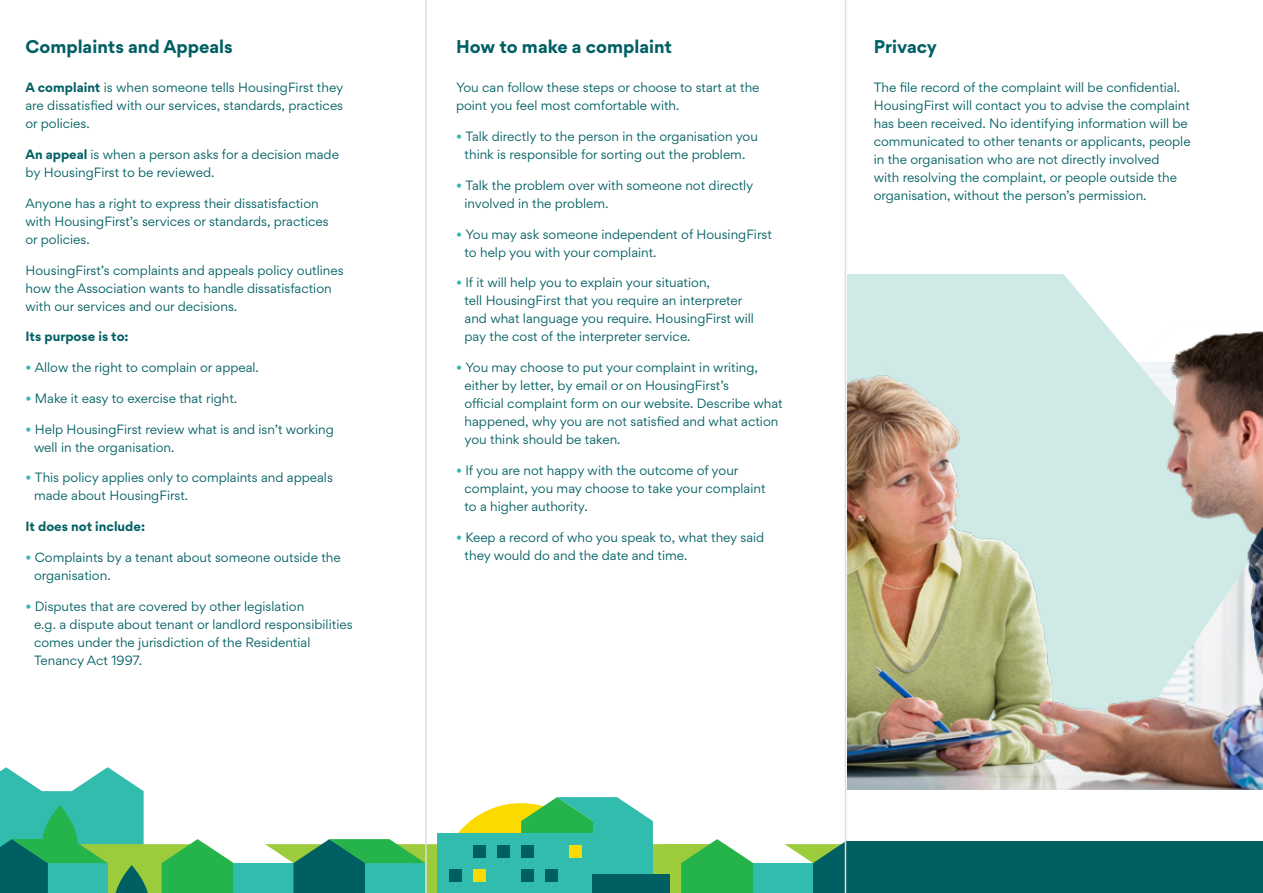
<style>
.page{position:relative;width:1263px;height:893px;background:#fff}
.page>*{position:absolute;margin:0;border:0;box-sizing:border-box;transform-origin:0 0}
.t1{font:700 16.5px "Gordita";color:#005f63}
.t2{font:12px/18px "Gordita";color:#005f63}
.t3{font:700 12px "Gordita";color:#005f63}
.s1{font-weight:700}
.s2{color:#32bcad}
</style>
<div class="page">
<div style="left:847px;top:274px;width:243px;height:32px;background:#cfeae6"></div>
<img style="left:847px;top:306px;width:416px;height:483px">
<div style="left:846px;top:841px;width:417px;height:52px;background:#005f63"></div>
<svg style="left:0;top:767px;width:845px;height:126px"></svg>
<hr style="left:845px;top:0;width:1px;height:893px;background:#dedfd9">
<hr style="left:425px;top:0;width:2px;height:893px;background:#dedfd9">
<div style="left:592px;top:875px;width:78px;height:18px;background:#005f63"></div>
<h1 class="t1" style="left:26px;top:33px;width:209px">Complaints and Appeals</h1>
<p class="t2" style="left:26px;top:78px;width:319px;text-align:justify"><span class="s1">A complaint</span> is when someone tells HousingFirst they are dissatisfied with our services, standards, practices or policies.</p>
<p class="t2" style="left:26px;top:145px;width:315px"><span class="s1">An appeal</span> is when a person asks for a decision made by HousingFirst to be reviewed.</p>
<p class="t2" style="left:26px;top:194px;width:305px">Anyone has a right to express their dissatisfaction with HousingFirst’s services or standards, practices or policies.</p>
<p class="t2" style="left:26px;top:261px;width:320px">HousingFirst’s complaints and appeals policy outlines how the Association wants to handle dissatisfaction with our services and our decisions.</p>
<p class="t3" style="left:26px;top:327px;width:105px">Its purpose is to:</p>
<p class="t2" style="left:26px;top:358px;width:235px"><span class="s2">•</span> Allow the right to complain or appeal.</p>
<p class="t2" style="left:26px;top:389px;width:213px"><span class="s2">•</span> Make it easy to exercise that right.</p>
<p class="t2" style="left:34px;top:420px;width:301px;text-indent:-9px"><span class="s2">•</span> Help HousingFirst review what is and isn’t working well in the organisation.</p>
<p class="t2" style="left:34px;top:468px;width:300px;text-indent:-9px"><span class="s2">•</span> This policy applies only to complaints and appeals made about HousingFirst.</p>
<p class="t3" style="left:26px;top:517px;width:121px">It does not include:</p>
<p class="t2" style="left:34px;top:548px;width:308px;text-indent:-9px"><span class="s2">•</span> Complaints by a tenant about someone outside the organisation.</p>
<p class="t2" style="left:34px;top:597px;width:320px;text-indent:-9px"><span class="s2">•</span> Disputes that are covered by other legislation<br>e.g. a dispute about tenant or landlord responsibilities comes under the jurisdiction of the Residential Tenancy Act 1997.</p>
<h1 class="t1" style="left:456px;top:33px;width:218px">How to make a complaint</h1>
<p class="t2" style="left:456px;top:78px;width:305px">You can follow these steps or choose to start at the point you feel most comfortable with.</p>
<p class="t2" style="left:456px;top:127px;width:303px;text-align:center"><span class="s2">•</span> Talk directly to the person in the organisation you think is responsible for sorting out the problem.</p>
<p class="t2" style="left:464px;top:176px;width:290px;text-indent:-9px"><span class="s2">•</span> Talk the problem over with someone not directly involved in the problem.</p>
<p class="t2" style="left:464px;top:225px;width:309px;text-indent:-9px"><span class="s2">•</span> You may ask someone independent of HousingFirst to help you with your complaint.</p>
<p class="t2" style="left:464px;top:273px;width:291px;text-indent:-9px"><span class="s2">•</span> If it will help you to explain your situation,<br>tell HousingFirst that you require an interpreter and what language you require. HousingFirst will pay the cost of the interpreter service.</p>
<p class="t2" style="left:464px;top:358px;width:320px;text-indent:-9px"><span class="s2">•</span> You may choose to put your complaint in writing, either by letter, by email or on HousingFirst’s<br>official complaint form on our website. Describe what happened, why you are not satisfied and what action you think should be taken.</p>
<p class="t2" style="left:464px;top:461px;width:303px;text-indent:-9px"><span class="s2">•</span> If you are not happy with the outcome of your complaint, you may choose to take your complaint to a higher authority.</p>
<p class="t2" style="left:464px;top:528px;width:301px;text-indent:-9px"><span class="s2">•</span> Keep a record of who you speak to, what they said they would do and the date and time.</p>
<h1 class="t1" style="left:874px;top:33px;width:65px">Privacy</h1>
<p class="t2" style="left:874px;top:78px;width:318px">The file record of the complaint will be confidential.<br>HousingFirst will contact you to advise the complaint has been received. No identifying information will be communicated to other tenants or applicants, people in the organisation who are not directly involved<br>with resolving the complaint, or people outside the organisation, without the person’s permission.</p>
</div>
